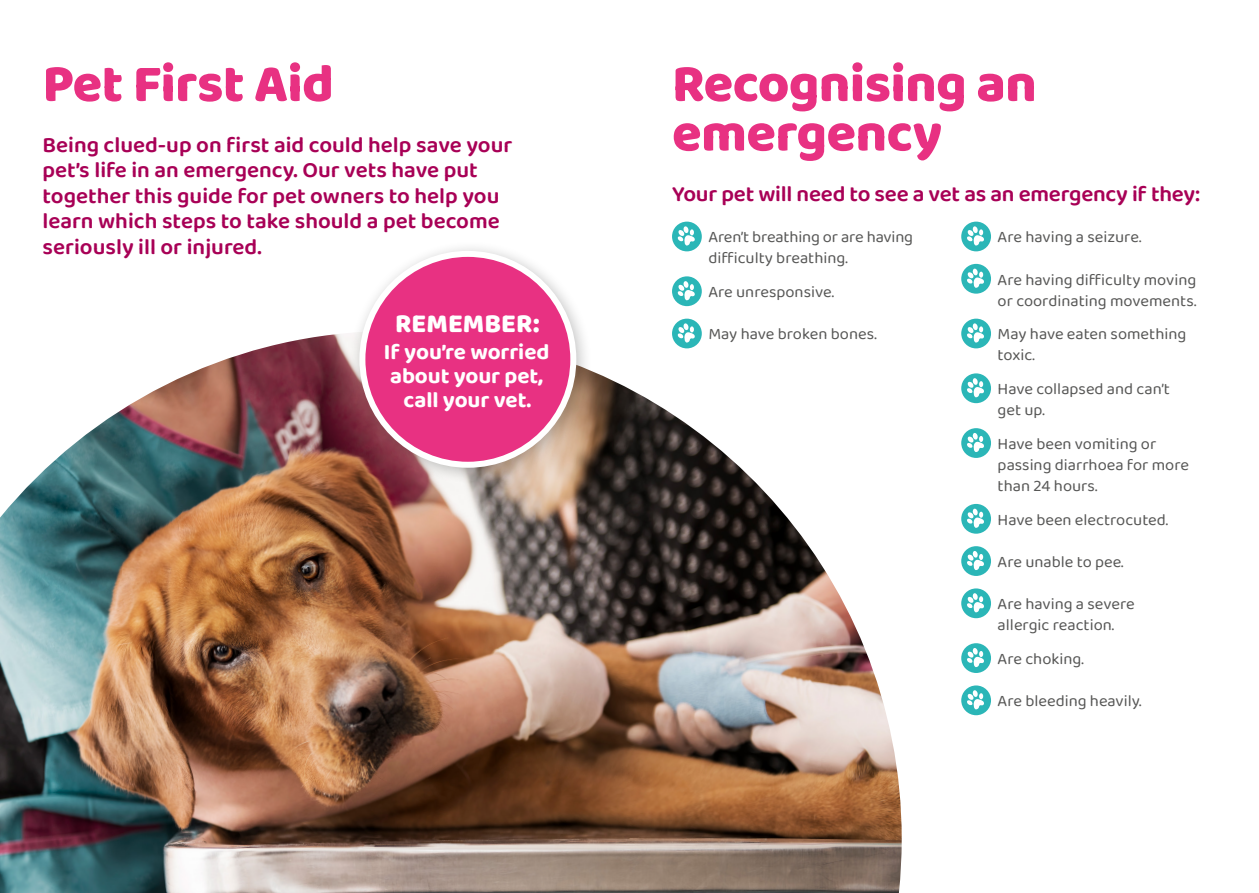
<style>
.page{position:relative;width:1259px;height:893px;background:#fff}
.page>*{position:absolute;margin:0;border:0;box-sizing:border-box;transform-origin:0 0}
.t1{font:800 54px "Baloo 2";letter-spacing:-.01em;color:#e83182}
.t2{font:800 27px "Baloo 2";color:#fff}
.t3{font:600 22.5px/25.5px "Baloo 2";color:#a80056}
.t4{font:700 22.5px/24px "Baloo 2";letter-spacing:-.005em;color:#fff;text-align:center}
.t5{font:16.5px/21px "Baloo 2";color:#575756}
</style>
<div class="page">
<img style="left:0;top:334px;width:901px;height:559px">
<div style="left:672px;top:222px;width:30px;height:29px;background:#2bb6b7;border-radius:50%"></div>
<svg style="left:677px;top:226px;width:18px;height:20px"></svg>
<div style="left:672px;top:276px;width:30px;height:30px;background:#2bb6b7;border-radius:50%"></div>
<svg style="left:677px;top:281px;width:18px;height:19px"></svg>
<div style="left:672px;top:319px;width:30px;height:29px;background:#2bb6b7;border-radius:50%"></div>
<svg style="left:677px;top:323px;width:18px;height:20px"></svg>
<div style="left:961px;top:222px;width:30px;height:29px;background:#2bb6b7;border-radius:50%"></div>
<svg style="left:967px;top:226px;width:17px;height:20px"></svg>
<div style="left:961px;top:264px;width:30px;height:30px;background:#2bb6b7;border-radius:50%"></div>
<svg style="left:967px;top:268px;width:17px;height:20px"></svg>
<div style="left:961px;top:319px;width:30px;height:29px;background:#2bb6b7;border-radius:50%"></div>
<svg style="left:967px;top:323px;width:17px;height:20px"></svg>
<div style="left:961px;top:373px;width:30px;height:30px;background:#2bb6b7;border-radius:50%"></div>
<svg style="left:967px;top:378px;width:17px;height:19px"></svg>
<div style="left:961px;top:428px;width:30px;height:30px;background:#2bb6b7;border-radius:50%"></div>
<svg style="left:967px;top:433px;width:17px;height:19px"></svg>
<div style="left:961px;top:504px;width:30px;height:30px;background:#2bb6b7;border-radius:50%"></div>
<svg style="left:967px;top:508px;width:17px;height:20px"></svg>
<div style="left:961px;top:546px;width:30px;height:30px;background:#2bb6b7;border-radius:50%"></div>
<svg style="left:967px;top:551px;width:17px;height:19px"></svg>
<div style="left:961px;top:588px;width:30px;height:30px;background:#2bb6b7;border-radius:50%"></div>
<svg style="left:967px;top:593px;width:17px;height:19px"></svg>
<div style="left:961px;top:643px;width:30px;height:30px;background:#2bb6b7;border-radius:50%"></div>
<svg style="left:967px;top:648px;width:17px;height:19px"></svg>
<div style="left:961px;top:685px;width:30px;height:30px;background:#2bb6b7;border-radius:50%"></div>
<svg style="left:967px;top:690px;width:17px;height:19px"></svg>
<div style="left:348px;top:240px;width:245px;height:245px;background:#000;opacity:.25"></div>
<div style="left:362px;top:254px;width:211px;height:211px;background:#e83182;border-radius:50%"></div>
<div style="left:359px;top:251px;width:217px;height:217px;border:6px solid #fff;border-radius:50%"></div>
<h1 class="t1" style="left:43px;top:46px;width:293px">Pet First Aid</h1>
<h1 class="t1" style="left:672px;top:46px;width:366px">Recognising an</h1>
<h3 class="t3" style="left:43px;top:133px;width:471px">Being clued-up on first aid could help save your</h3>
<h1 class="t1" style="left:672px;top:95px;width:272px">emergency</h1>
<h3 class="t3" style="left:43px;top:158px;width:459px">pet’s life in an emergency. Our vets have put together this guide for pet owners to help you learn which steps to take should a pet become seriously ill or injured.</h3>
<h3 class="t3" style="left:672px;top:182px;width:529px">Your pet will need to see a vet as an emergency if they:</h3>
<p class="t5" style="left:708px;top:227px;width:206px">Aren’t breathing or are having difficulty breathing.</p>
<p class="t5" style="left:708px;top:282px;width:127px">Are unresponsive.</p>
<p class="t5" style="left:708px;top:324px;width:170px">May have broken bones.</p>
<p class="t5" style="left:997px;top:227px;width:145px">Are having a seizure.</p>
<p class="t5" style="left:997px;top:270px;width:200px">Are having difficulty moving or coordinating movements.</p>
<p class="t5" style="left:997px;top:324px;width:190px">May have eaten something toxic.</p>
<p class="t5" style="left:997px;top:379px;width:174px">Have collapsed and can’t get up.</p>
<p class="t5" style="left:997px;top:434px;width:193px">Have been vomiting or passing diarrhoea for more than 24 hours.</p>
<p class="t5" style="left:997px;top:510px;width:172px">Have been electrocuted.</p>
<p class="t5" style="left:997px;top:552px;width:127px">Are unable to pee.</p>
<p class="t5" style="left:997px;top:594px;width:139px">Are having a severe allergic reaction.</p>
<p class="t5" style="left:997px;top:649px;width:88px">Are choking.</p>
<p class="t5" style="left:997px;top:691px;width:145px">Are bleeding heavily.</p>
<h2 class="t2" style="left:395px;top:304px;width:146px">REMEMBER:</h2>
<h3 class="t4" style="left:384px;top:341px;width:167px">If you’re worried about your pet, call your vet.</h3>
</div>
